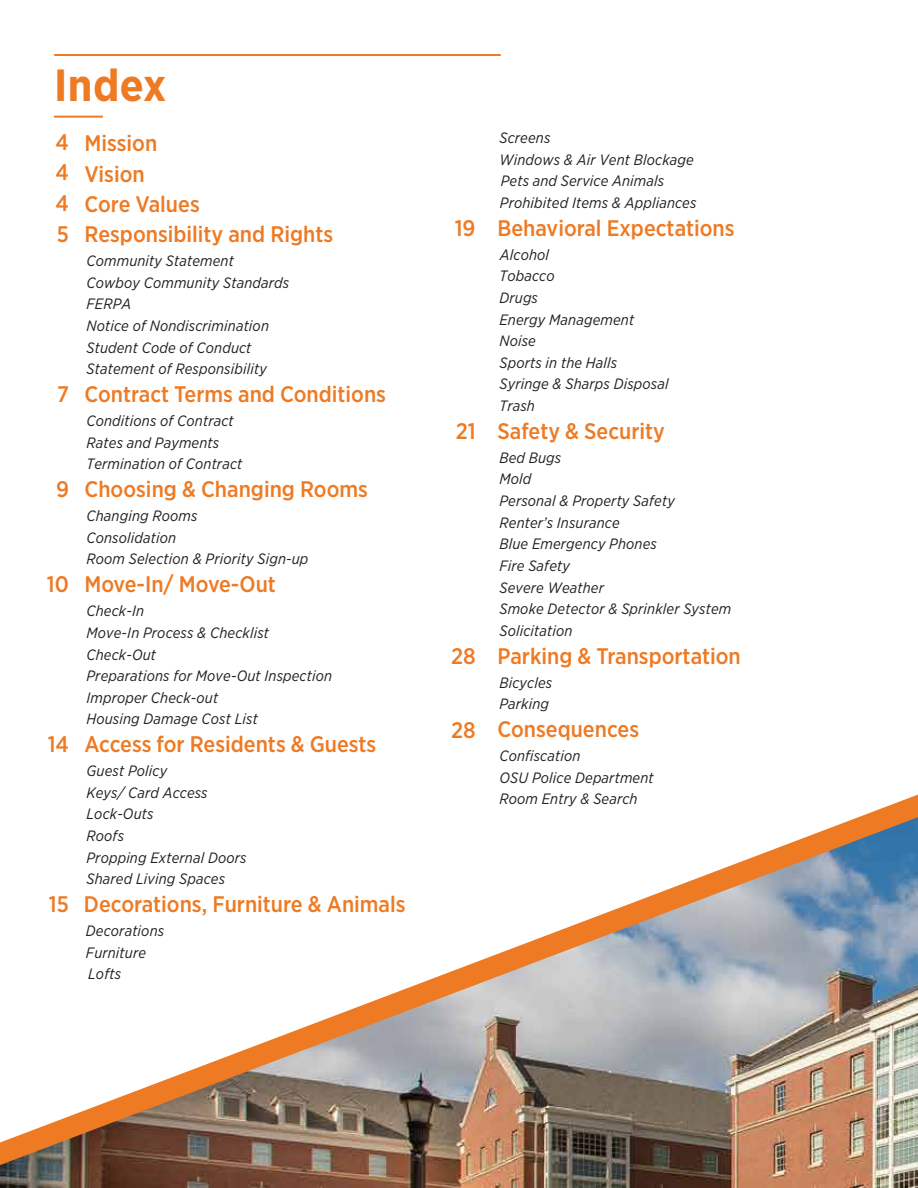
<style>
.page{position:relative;width:918px;height:1188px;background:#fff}
.page>*{position:absolute;margin:0;border:0;box-sizing:border-box;transform-origin:0 0}
.t1{font:700 45px "Gotham Narrow";letter-spacing:.01em;color:#ee7a23}
.t2{font:500 22.5px/30.3px "Gotham Narrow";color:#ee7a23}
.t3{font:italic 15px/21.6px "Gotham Narrow";letter-spacing:.01em;color:#231f20}
</style>
<div class="page">
<hr style="left:54px;top:54px;width:447px;height:2px;background:#ee7a23">
<hr style="left:54px;top:116px;width:49px;height:2px;background:#ee7a23">
<img style="left:0;top:794px;width:918px;height:394px">
<h1 class="t1" style="left:54px;top:56px;width:114px">Index</h1>
<h2 class="t2" style="left:56px;top:128px;width:279px">4 Mission<br>4 Vision<br>4 Core Values<br>5 Responsibility and Rights</h2>
<p class="t3" style="left:87px;top:250px;width:204px">Community Statement<br>Cowboy Community Standards<br>FERPA<br>Notice of Nondiscrimination<br>Student Code of Conduct<br>Statement of Responsibility</p>
<p class="t3" style="left:87px;top:410px;width:157px">Conditions of Contract<br>Rates and Payments<br>Termination of Contract</p>
<h2 class="t2" style="left:57px;top:379px;width:330px">7 Contract Terms and Conditions</h2>
<h2 class="t2" style="left:56px;top:474px;width:313px">9 Choosing &amp; Changing Rooms</h2>
<p class="t3" style="left:87px;top:505px;width:223px">Changing Rooms<br>Consolidation<br>Room Selection &amp; Priority Sign-up</p>
<p class="t3" style="left:87px;top:600px;width:247px">Check-In<br>Move-In Process &amp; Checklist<br>Check-Out<br>Preparations for Move-Out Inspection<br>Improper Check-out</p>
<h2 class="t2" style="left:47px;top:569px;width:231px">10 Move-In/ Move-Out</h2>
<p class="t3" style="left:87px;top:708px;width:173px">Housing Damage Cost List</p>
<h2 class="t2" style="left:48px;top:729px;width:330px">14 Access for Residents &amp; Guests</h2>
<p class="t3" style="left:87px;top:760px;width:161px">Guest Policy<br>Keys/ Card Access<br>Lock-Outs<br>Roofs<br>Propping External Doors<br>Shared Living Spaces</p>
<p class="t3" style="left:86px;top:920px;width:80px">Decorations<br>Furniture<br>Lofts</p>
<h2 class="t2" style="left:49px;top:889px;width:358px">15 Decorations, Furniture &amp; Animals</h2>
<p class="t3" style="left:499px;top:127px;width:196px">Screens<br>Windows &amp; Air Vent Blockage</p>
<p class="t3" style="left:500px;top:170px;width:198px">Pets and Service Animals<br>Prohibited Items &amp; Appliances</p>
<p class="t3" style="left:499px;top:243px;width:171px">Alcohol<br>Tobacco<br>Drugs<br>Energy Management<br>Noise<br>Sports in the Halls<br>Syringe &amp; Sharps Disposal<br>Trash</p>
<h2 class="t2" style="left:455px;top:212px;width:281px">19 Behavioral Expectations</h2>
<h2 class="t2" style="left:456px;top:416px;width:211px">21 Safety &amp; Security</h2>
<p class="t3" style="left:499px;top:447px;width:177px">Bed Bugs<br>Mold<br>Personal &amp; Property Safety<br>Renter’s Insurance</p>
<p class="t3" style="left:499px;top:533px;width:233px">Blue Emergency Phones<br>Fire Safety<br>Severe Weather<br>Smoke Detector &amp; Sprinkler System<br>Solicitation</p>
<h2 class="t2" style="left:451px;top:640px;width:291px">28 Parking &amp; Transportation</h2>
<p class="t3" style="left:499px;top:671px;width:54px">Bicycles<br>Parking</p>
<p class="t3" style="left:499px;top:745px;width:156px">Confiscation<br>OSU Police Department<br>Room Entry &amp; Search</p>
<h2 class="t2" style="left:451px;top:714px;width:190px">28 Consequences</h2>
</div>
